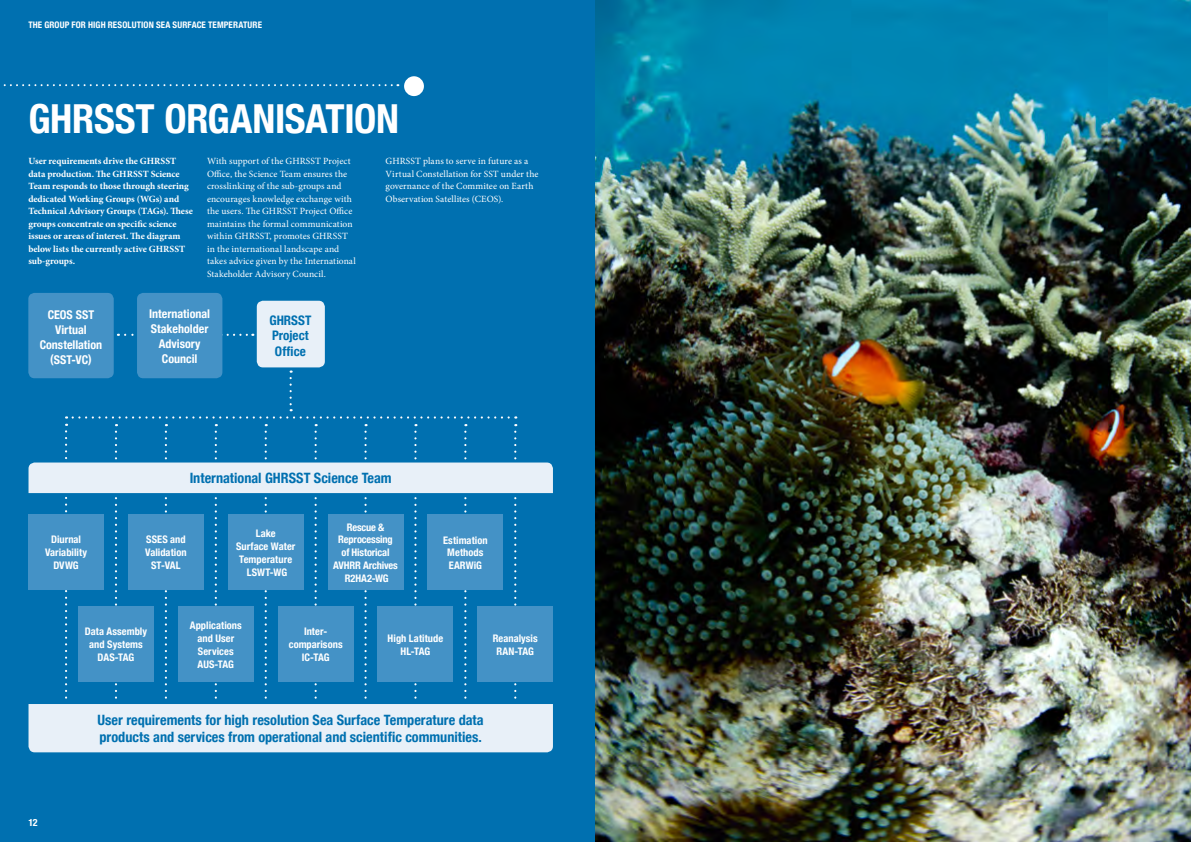
<style>
.page{position:relative;width:1191px;height:842px;background:#fff}
.page>*{position:absolute;margin:0;border:0;box-sizing:border-box;transform-origin:0 0}
.t1{font:700 condensed 40px "Helvetica Neue";letter-spacing:-.01em;color:#fff}
.t2{font:700 condensed 14.2px/17.1px "Helvetica Neue";color:#0070b0}
.t3{font:700 condensed 13.1px/15.8px "Helvetica Neue";color:#0070b0}
.t4{font:700 condensed 12px/14.9px "Helvetica Neue";color:#fff;text-align:center}
.t5{font:700 condensed 10.4px/12.9px "Helvetica Neue";letter-spacing:.005em;color:#fff;text-align:center}
.t6{font:700 condensed 10.4px/12.9px "Helvetica Neue";letter-spacing:-.015em;color:#fff;text-align:center}
.t7{font:700 condensed 10px "Helvetica Neue";color:#fff}
.t8{font:9.5px/12.5px "Minion Pro";letter-spacing:.005em;color:#fff}
.t9{font:700 9.5px/12.5px "Minion Pro";letter-spacing:-.005em;color:#fff}
.t10{font:700 condensed 9px "Helvetica Neue";letter-spacing:.01em;color:#fff}
</style>
<div class="page">
<div style="left:0;top:0;width:595px;height:842px;background:#0070b0"></div>
<img style="left:595px;top:0;width:596px;height:842px">
<svg style="left:3px;top:84px;width:395px;height:2px"></svg>
<div style="left:404px;top:76px;width:20px;height:20px;background:#fff;border-radius:50%"></div>
<svg style="left:222px;top:334px;width:31px;height:2px"></svg>
<div style="left:257px;top:301px;width:68px;height:66px;background:#e8f0f8;border-radius:6px"></div>
<div style="left:137px;top:293px;width:85px;height:85px;background:#4492c6;border-radius:6px"></div>
<svg style="left:28px;top:370px;width:525px;height:382px"></svg>
<div style="left:28px;top:293px;width:86px;height:85px;background:#4492c6;border-radius:6px"></div>
<p class="t10" style="left:28px;top:20px;width:235px">THE GROUP FOR HIGH RESOLUTION SEA SURFACE TEMPERATURE</p>
<h1 class="t1" style="left:28px;top:94px;width:372px">GHRSST ORGANISATION</h1>
<p class="t9" style="left:28px;top:155px;width:166px">User requirements drive the GHRSST data production. The GHRSST Science Team responds to those through steering dedicated Working Groups (WGs) and Technical Advisory Groups (TAGs). These groups concentrate on specific science issues or areas of interest. The diagram below lists the currently active GHRSST sub-groups.</p>
<p class="t8" style="left:207px;top:155px;width:150px">With support of the GHRSST Project Office, the Science Team ensures the crosslinking of the sub-groups and encourages knowledge exchange with the users. The GHRSST Project Office maintains the formal communication within GHRSST, promotes GHRSST in the international landscape and takes advice given by the International Stakeholder Advisory Council.</p>
<p class="t8" style="left:386px;top:155px;width:154px">GHRSST plans to serve in future as a Virtual Constellation for SST under the governance of the Commitee on Earth Observation Satellites (CEOS).</p>
<p class="t4" style="left:40px;top:307px;width:64px">CEOS SST<br>Virtual<br>Constellation (SST-VC)</p>
<p class="t5" style="left:45px;top:533px;width:44px">Diurnal<br>Variability<br>DVWG</p>
<p class="t4" style="left:149px;top:306px;width:62px">International<br>Stakeholder<br>Advisory<br>Council</p>
<h3 class="t3" style="left:269px;top:312px;width:44px">GHRSST<br>Project<br>Office</h3>
<h2 class="t2" style="left:190px;top:469px;width:203px">International GHRSST Science Team</h2>
<p class="t5" style="left:145px;top:533px;width:43px">SSES and<br>Validation<br>ST-VAL</p>
<p class="t5" style="left:236px;top:527px;width:61px">Lake<br>Surface Water<br>Temperature<br>LSWT-WG</p>
<p class="t6" style="left:333px;top:520px;width:66px">Rescue &amp;<br>Reprocessing of Historical<br>AVHRR Archives<br>R2HA2-WG</p>
<p class="t5" style="left:443px;top:533px;width:46px">Estimation<br>Methods<br>EARWiG</p>
<p class="t5" style="left:190px;top:619px;width:54px">Applications and User<br>Services<br>AUS-TAG</p>
<p class="t5" style="left:85px;top:625px;width:64px">Data Assembly and Systems<br>DAS-TAG</p>
<p class="t5" style="left:493px;top:631px;width:46px">Reanalysis<br>RAN-TAG</p>
<p class="t5" style="left:289px;top:625px;width:55px">Inter&shy;comparisons<br>IC-TAG</p>
<p class="t5" style="left:388px;top:631px;width:57px">High Latitude<br>HL-TAG</p>
<p class="t7" style="left:28px;top:816px;width:11px">12</p>
<h2 class="t2" style="left:98px;top:711px;width:388px">User requirements for high resolution Sea Surface Temperature data products and services from operational and scientific communities.</h2>
</div>
